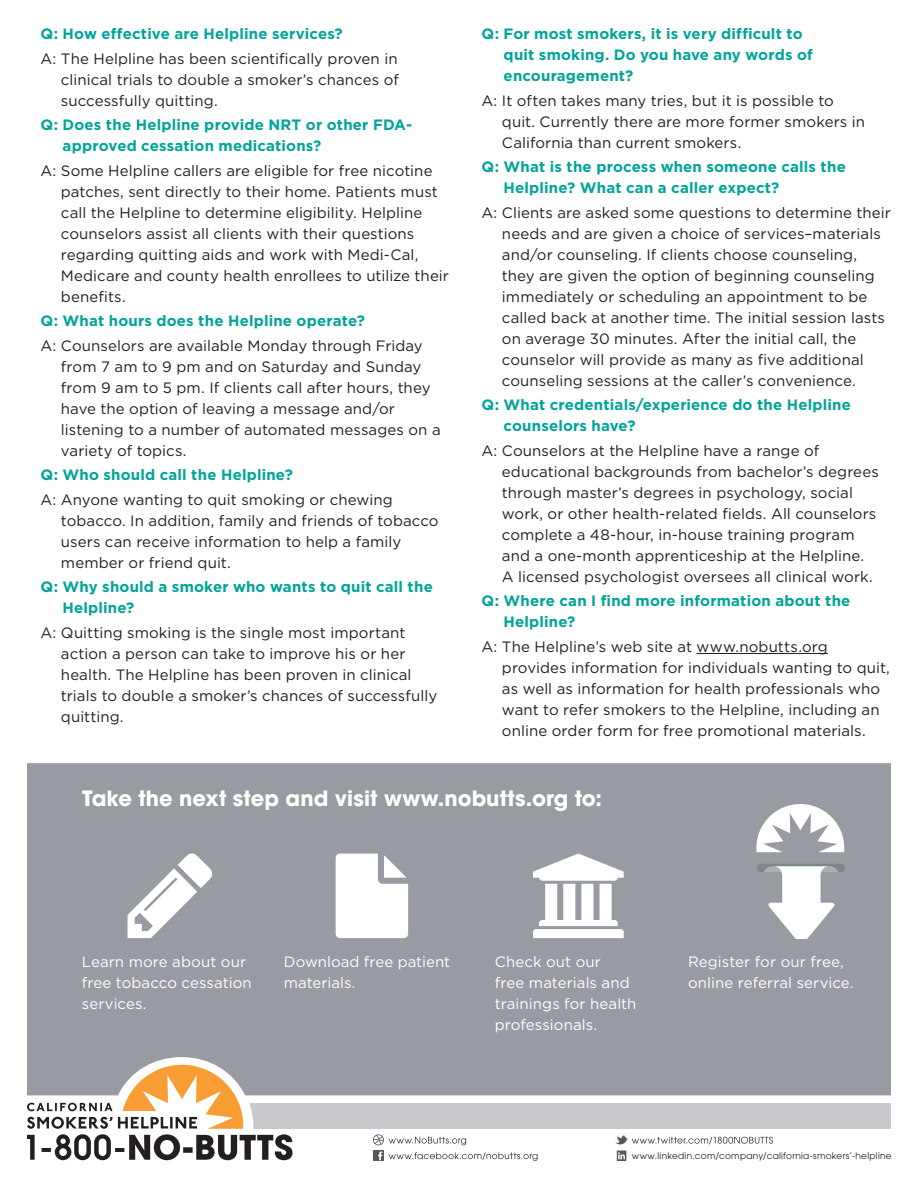
<style>
.page{position:relative;width:918px;height:1188px;background:#fff}
.page>*{position:absolute;margin:0;border:0;box-sizing:border-box;transform-origin:0 0}
.t1{font:700 21px "ITC Avant Garde Std";letter-spacing:.005em;color:#fff}
.t2{font:15px/21px "Gotham";letter-spacing:.005em;color:#231f20}
.t3{font:700 15px/21px "Gotham";letter-spacing:.01em;color:#00a49a}
.t4{font:15px/21px "Gotham";letter-spacing:.005em;color:#fff}
.t5{font:9px "ITC Avant Garde Std";letter-spacing:.03em;color:#231f20}
</style>
<div class="page">
<div style="left:218px;top:1103px;width:673px;height:26px;background:#c9cace"></div>
<svg style="left:27px;top:1095px;width:266px;height:66px"></svg>
<svg style="left:373px;top:1134px;width:165px;height:27px"></svg>
<svg style="left:615px;top:1135px;width:158px;height:9px"></svg>
<svg style="left:617px;top:1151px;width:9px;height:10px"></svg>
<div style="left:27px;top:763px;width:864px;height:332px;background:#989ba2"></div>
<svg style="left:336px;top:854px;width:72px;height:84px"></svg>
<svg style="left:533px;top:854px;width:91px;height:84px"></svg>
<svg style="left:756px;top:804px;width:88px;height:48px"></svg>
<div style="left:757px;top:864px;width:88px;height:8px;background:#7c868d;border-radius:4px"></div>
<svg style="left:764px;top:866px;width:74px;height:72px"></svg>
<svg style="left:128px;top:854px;width:84px;height:84px"></svg>
<hr style="left:697px;top:653px;width:131px;height:1px;background:#231f20">
<p class="t3" style="left:40px;top:23px;width:304px">Q: How effective are Helpline services?</p>
<p class="t2" style="left:61px;top:48px;width:339px;text-align:justify;text-indent:-20px">A: The Helpline has been scientifically proven in clinical trials to double a smoker’s chances of successfully quitting.</p>
<p class="t3" style="left:63px;top:114px;width:351px;text-indent:-22px">Q: Does the Helpline provide NRT or other FDA&shy;approved cessation medications?</p>
<p class="t2" style="left:61px;top:160px;width:390px;text-indent:-20px">A: Some Helpline callers are eligible for free nicotine patches, sent directly to their home. Patients must call the Helpline to determine eligibility. Helpline counselors assist all clients with their questions regarding quitting aids and work with Medi-Cal, Medicare and county health enrollees to utilize their benefits.</p>
<p class="t3" style="left:40px;top:310px;width:326px">Q: What hours does the Helpline operate?</p>
<p class="t2" style="left:61px;top:335px;width:381px;text-indent:-20px">A: Counselors are available Monday through Friday from 7 am to 9 pm and on Saturday and Sunday from 9 am to 5 pm. If clients call after hours, they have the option of leaving a message and/or listening to a number of automated messages on a variety of topics.</p>
<p class="t3" style="left:40px;top:464px;width:254px">Q: Who should call the Helpline?</p>
<p class="t2" style="left:61px;top:489px;width:379px;text-indent:-20px">A: Anyone wanting to quit smoking or chewing tobacco. In addition, family and friends of tobacco users can receive information to help a family member or friend quit.</p>
<p class="t3" style="left:63px;top:576px;width:372px;text-indent:-22px">Q: Why should a smoker who wants to quit call the<br>Helpline?</p>
<p class="t2" style="left:61px;top:622px;width:378px;text-indent:-20px">A: Quitting smoking is the single most important action a person can take to improve his or her health. The Helpline has been proven in clinical trials to double a smoker’s chances of successfully quitting.</p>
<p class="t3" style="left:504px;top:23px;width:311px;text-indent:-22px">Q: For most smokers, it is very difficult to quit smoking. Do you have any words of encouragement?</p>
<p class="t2" style="left:502px;top:90px;width:365px;text-indent:-20px">A: It often takes many tries, but it is possible to quit. Currently there are more former smokers in<br>California than current smokers.</p>
<p class="t3" style="left:504px;top:156px;width:344px;text-indent:-22px">Q: What is the process when someone calls the<br>Helpline? What can a caller expect?</p>
<p class="t2" style="left:502px;top:202px;width:391px;text-indent:-20px">A: Clients are asked some questions to determine their needs and are given a choice of services–materials and/or counseling. If clients choose counseling, they are given the option of beginning counseling immediately or scheduling an appointment to be called back at another time. The initial session lasts on average 30 minutes. After the initial call, the counselor will provide as many as five additional counseling sessions at the caller’s convenience.</p>
<p class="t3" style="left:504px;top:394px;width:349px;text-indent:-22px">Q: What credentials/experience do the Helpline counselors have?</p>
<p class="t2" style="left:502px;top:440px;width:378px;text-indent:-20px">A: Counselors at the Helpline have a range of educational backgrounds from bachelor’s degrees through master’s degrees in psychology, social work, or other health-related fields. All counselors complete a 48-hour, in-house training program and a one-month apprenticeship at the Helpline.<br>A licensed psychologist oversees all clinical work.</p>
<p class="t3" style="left:504px;top:590px;width:348px;text-indent:-22px">Q: Where can I find more information about the<br>Helpline?</p>
<p class="t2" style="left:502px;top:636px;width:390px;text-indent:-20px">A: The Helpline’s web site at www.nobutts.org provides information for individuals wanting to quit, as well as information for health professionals who want to refer smokers to the Helpline, including an online order form for free promotional materials.</p>
<h1 class="t1" style="left:82px;top:784px;width:522px">Take the next step and visit www.nobutts.org to:</h1>
<p class="t4" style="left:82px;top:950px;width:171px">Learn more about our free tobacco cessation services.</p>
<p class="t4" style="left:284px;top:950px;width:168px">Download free patient materials.</p>
<p class="t4" style="left:495px;top:950px;width:143px">Check out our<br>free materials and trainings for health professionals.</p>
<p class="t4" style="left:688px;top:950px;width:167px">Register for our free, online referral service.</p>
<p class="t5" style="left:632px;top:1150px;width:262px">www.linkedin.com/company/california-smokers’-helpline</p>
</div>
